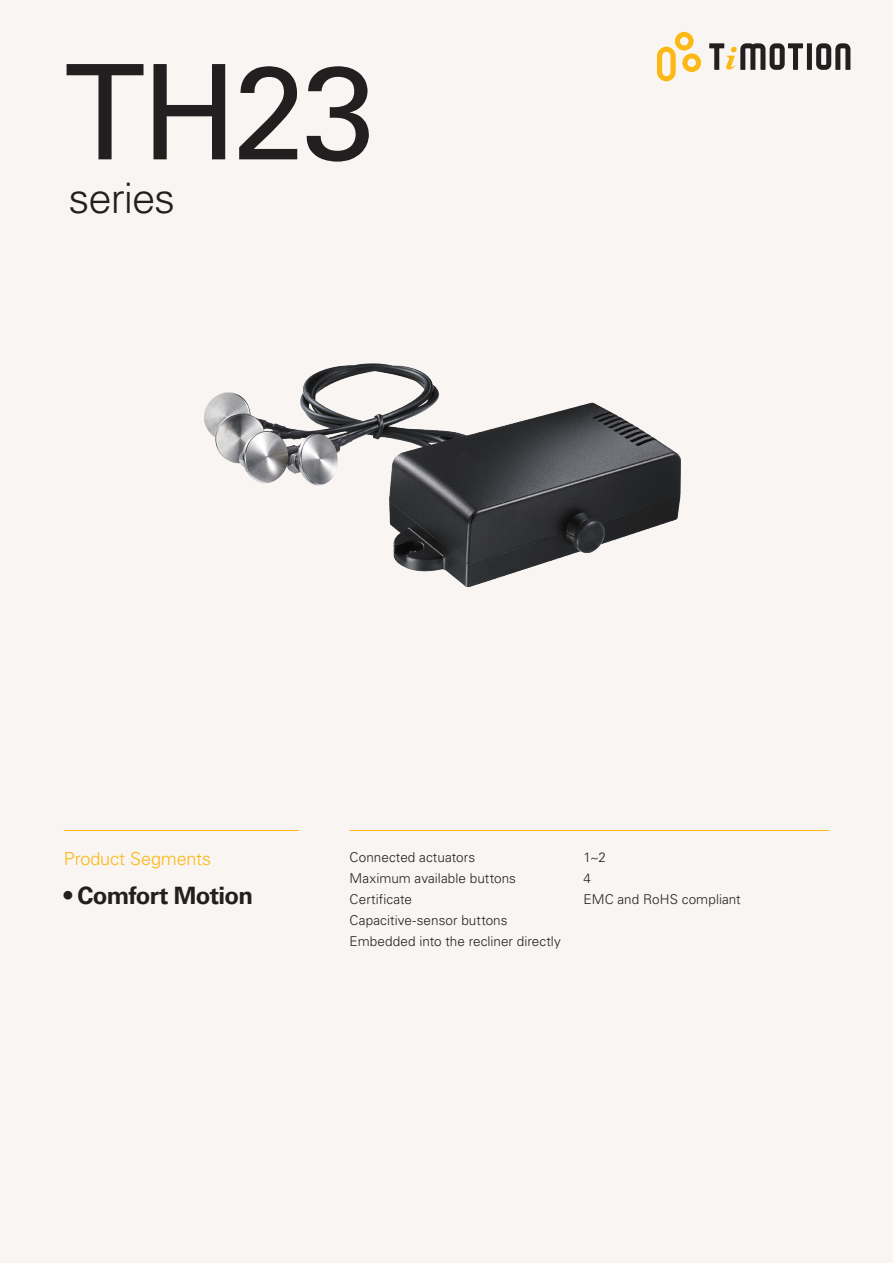
<style>
.page{position:relative;width:893px;height:1263px;background:#f8f5f2}
.page>*{position:absolute;margin:0;border:0;box-sizing:border-box;transform-origin:0 0}
.t1{font:132px "Univers LT Std";color:#231f20}
.t2{font:300 42px "Univers LT Std";letter-spacing:-.025em;color:#231f20}
.t3{font:700 24px "Univers LT Std";letter-spacing:-.03em;color:#231f20}
.t4{font:300 18px "Univers LT Std";letter-spacing:-.005em;color:#fcb814}
.t5{font:300 13.5px/21px "Univers LT Std";letter-spacing:.005em;color:#231f20}
</style>
<div class="page">
<svg style="left:657px;top:32px;width:44px;height:49px"></svg>
<div style="left:807px;top:43px;width:5px;height:27px;background:#231f20"></div>
<svg style="left:816px;top:43px;width:34px;height:27px"></svg>
<svg style="left:709px;top:43px;width:94px;height:27px"></svg>
<hr style="left:350px;top:830px;width:479px;height:1px;background:#fcb814">
<hr style="left:64px;top:830px;width:235px;height:1px;background:#fcb814">
<img style="left:204px;top:363px;width:477px;height:224px">
<h1 class="t1" style="left:64px;top:34px;width:313px">TH23</h1>
<h2 class="t2" style="left:69px;top:173px;width:108px">series</h2>
<h3 class="t4" style="left:64px;top:848px;width:149px">Product Segments</h3>
<h3 class="t3" style="left:64px;top:881px;width:191px">• Comfort Motion</h3>
<p class="t5" style="left:350px;top:847px;width:127px">Connected actuators</p>
<p class="t5" style="left:583px;top:847px;width:24px">1~2</p>
<p class="t5" style="left:350px;top:868px;width:168px">Maximum available buttons</p>
<p class="t5" style="left:583px;top:868px;width:9px">4</p>
<p class="t5" style="left:350px;top:889px;width:64px">Certificate</p>
<p class="t5" style="left:583px;top:889px;width:159px">EMC and RoHS compliant</p>
<p class="t5" style="left:350px;top:910px;width:213px">Capacitive-sensor buttons<br>Embedded into the recliner directly</p>
</div>
